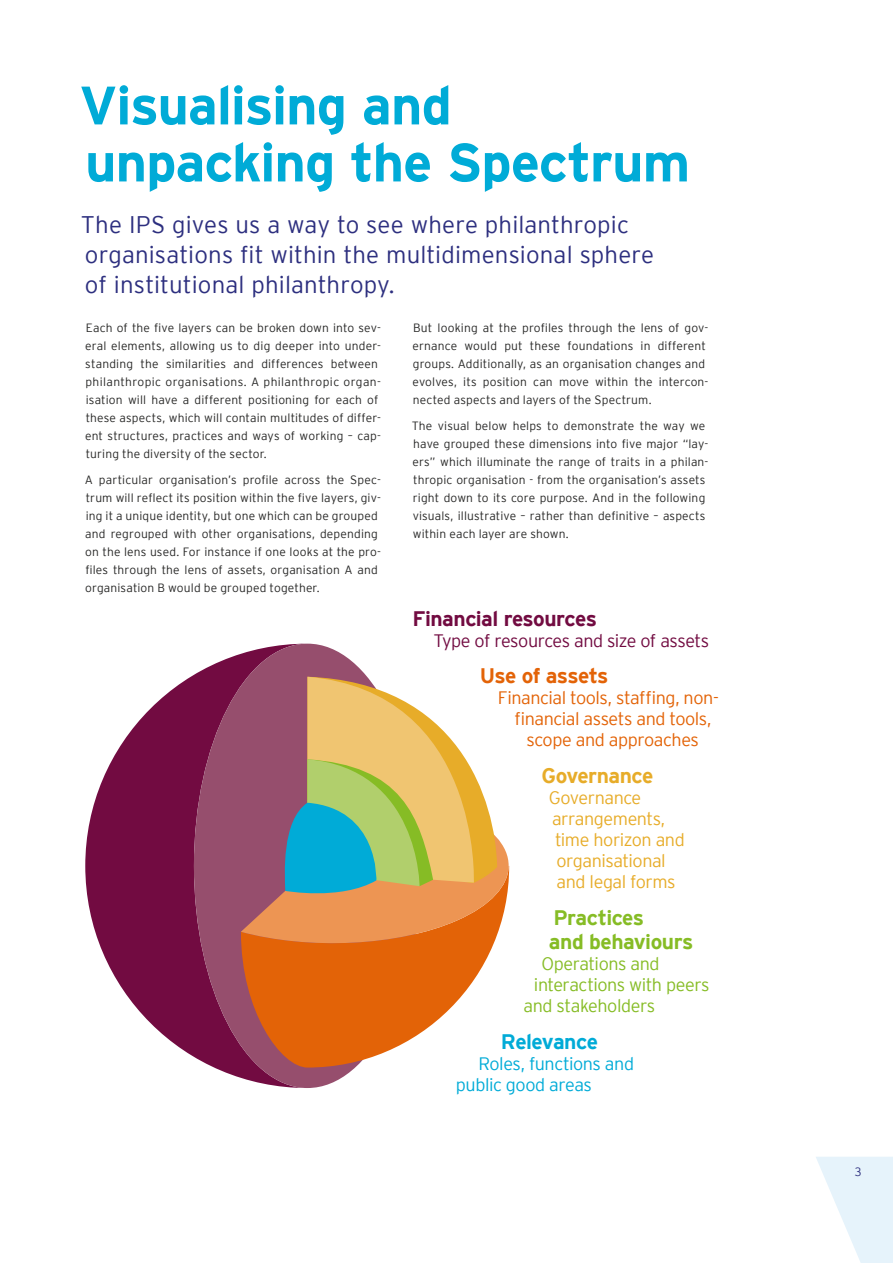
<style>
.page{position:relative;width:893px;height:1263px;background:#fff}
.page>*{position:absolute;margin:0;border:0;box-sizing:border-box;transform-origin:0 0}
.t1{font:700 54px/57px "Interstate";letter-spacing:-.02em;color:#00abd7}
.t2{font:300 24px/30px "Interstate";letter-spacing:.005em;color:#2d2f7f}
.t3{font:700 21px/24px "Interstate";letter-spacing:-.025em;color:#86bc25}
.t4{font:700 21px "Interstate";letter-spacing:-.025em;color:#720b41}
.t5{font:700 21px "Interstate";letter-spacing:-.03em;color:#e36307}
.t6{font:700 21px "Interstate";letter-spacing:-.025em;color:#e7ac29}
.t7{font:700 21px "Interstate";letter-spacing:-.03em;color:#00abd7}
.t8{font:300 18px/21px "Interstate";letter-spacing:-.025em;color:#e36307;text-align:center}
.t9{font:300 18px/21px "Interstate";letter-spacing:-.025em;color:#e7ac29}
.t10{font:300 18px "Interstate";letter-spacing:-.025em;color:#86bc25}
.t11{font:300 18px/21px "Interstate";letter-spacing:-.025em;color:#00abd7}
.t12{font:300 18px "Interstate";letter-spacing:-.03em;color:#720b41}
.t13{font:300 12px/18px "Interstate";letter-spacing:.01em;color:#282827}
.t14{font:300 12px "Interstate";color:#2d2f7f}
</style>
<div class="page">
<svg style="left:816px;top:1157px;width:77px;height:106px"></svg>
<svg style="left:85px;top:644px;width:215px;height:444px;fill:#720b41"></svg>
<div style="left:194px;top:644px;width:227px;height:444px;background:#964e6d;border-radius:50%"></div>
<svg style="left:241px;top:950px;width:250px;height:117px;fill:#e36307"></svg>
<svg style="left:241px;top:677px;width:268px;height:273px"></svg>
<h1 class="t1" style="left:79px;top:77px;width:613px">Visualising and unpacking the Spectrum</h1>
<h2 class="t2" style="left:81px;top:209px;width:575px">The IPS gives us a way to see where philanthropic organisations fit within the multidimensional sphere of institutional philanthropy.</h2>
<p class="t13" style="left:85px;top:319px;width:297px">Each of the five layers can be broken down into sev&shy;eral elements, allowing us to dig deeper into under&shy;standing the similarities and differences between philanthropic organisations. A philanthropic organ&shy;isation will have a different positioning for each of these aspects, which will contain multitudes of differ&shy;ent structures, practices and ways of working – cap&shy;turing the diversity of the sector.</p>
<p class="t13" style="left:85px;top:470px;width:298px">A particular organisation’s profile across the Spec&shy;trum will reflect its position within the five layers, giv&shy;ing it a unique identity, but one which can be grouped and regrouped with other organisations, depending on the lens used. For instance if one looks at the pro&shy;files through the lens of assets, organisation A and organisation B would be grouped together.</p>
<p class="t13" style="left:413px;top:319px;width:297px">But looking at the profiles through the lens of gov&shy;ernance would put these foundations in different groups. Additionally, as an organisation changes and evolves, its position can move within the intercon&shy;nected aspects and layers of the Spectrum.</p>
<p class="t13" style="left:412px;top:416px;width:298px">The visual below helps to demonstrate the way we have grouped these dimensions into five major “lay&shy;ers” which illuminate the range of traits in a philan&shy;thropic organisation - from the organisation’s assets right down to its core purpose. And in the following visuals, illustrative – rather than definitive – aspects within each layer are shown.</p>
<h3 class="t4" style="left:412px;top:606px;width:186px">Financial resources</h3>
<h3 class="t12" style="left:433px;top:630px;width:277px">Type of resources and size of assets</h3>
<h3 class="t5" style="left:480px;top:664px;width:130px">Use of assets</h3>
<h3 class="t8" style="left:498px;top:687px;width:222px">Financial tools, staffing, non&shy;financial assets and tools, scope and approaches</h3>
<h3 class="t6" style="left:541px;top:764px;width:113px">Governance</h3>
<h3 class="t9" style="left:549px;top:787px;width:137px">Governance arrangements, time horizon and organisational and legal forms</h3>
<h3 class="t3" style="left:549px;top:905px;width:146px">Practices<br>and behaviours</h3>
<h3 class="t10" style="left:541px;top:953px;width:120px">Operations and</h3>
<h3 class="t10" style="left:534px;top:974px;width:177px">interactions with peers</h3>
<h3 class="t10" style="left:523px;top:995px;width:133px">and stakeholders</h3>
<h3 class="t7" style="left:501px;top:1029px;width:98px">Relevance</h3>
<h3 class="t11" style="left:456px;top:1053px;width:180px;text-indent:22px">Roles, functions and public good areas</h3>
<p class="t14" style="left:855px;top:1165px;width:8px">3</p>
</div>
